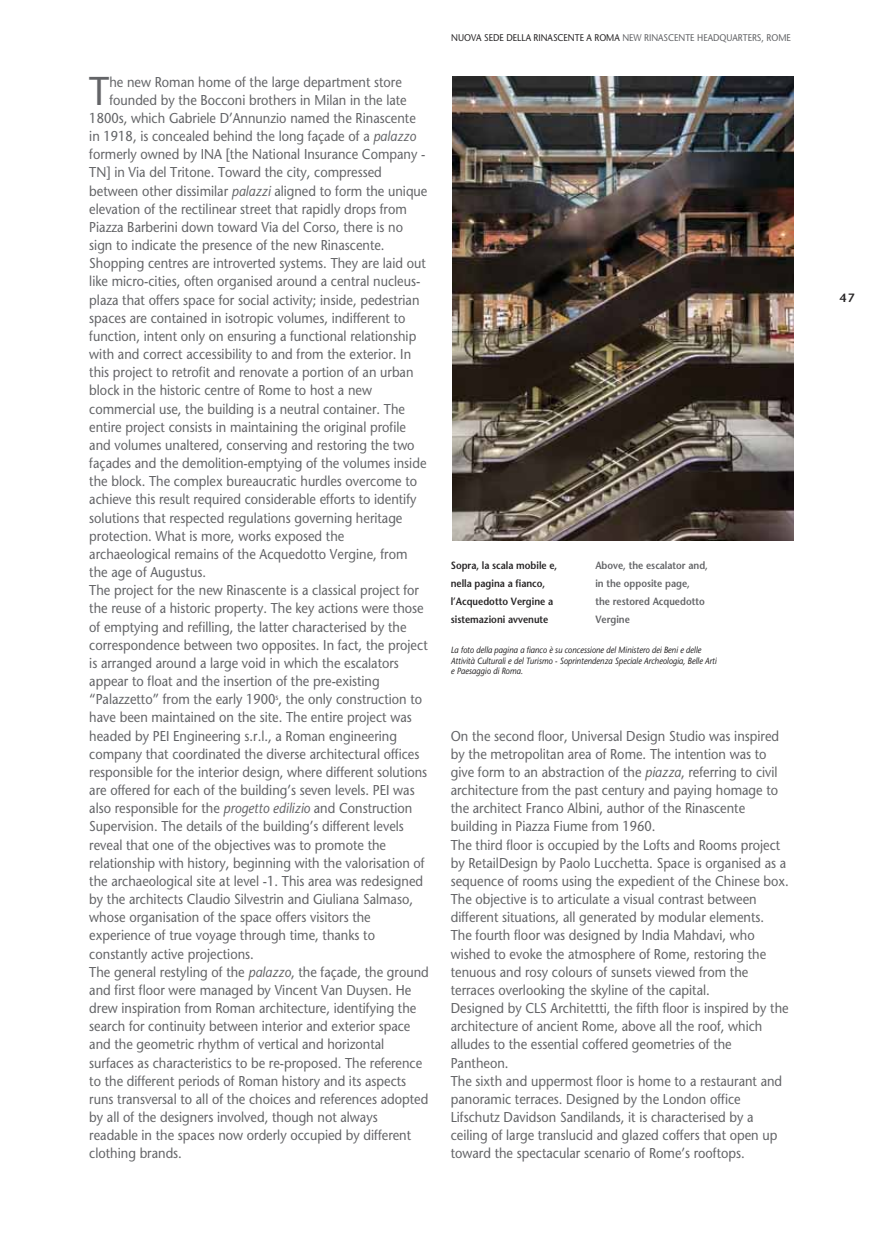
<style>
.page{position:relative;width:893px;height:1234px;background:#fff}
.page>*{position:absolute;margin:0;border:0;box-sizing:border-box;transform-origin:0 0}
.t1{font:500 40.2px "Stone Sans Std";color:#636467;scale:.9 1}
.t2{font:500 14.25px/18.1px "Stone Sans Std";color:#636467;scale:.9 1}
.t3{font:600 12px "Stone Sans Std";color:#262425}
.t4{font:600 10.5px/18px "Stone Sans Std";color:#262425;scale:.9 1}
.t5{font:600 10.5px/18px "Stone Sans Std";color:#636467;scale:.9 1}
.t6{font:500 9.75px "Stone Sans Std";color:#636467;scale:.9 1}
.t7{font:italic 500 9px/10.5px "Stone Sans Std";letter-spacing:-.005em;color:#262425;scale:.9 1}
.s1{font-style:italic}
.s2{color:#262425}
</style>
<div class="page">
<img style="left:453px;top:77px;width:340px;height:463px">
<h1 class="t1" style="left:89px;top:74px;width:24px">T</h1>
<p class="t2" style="left:109px;top:74px;width:326px">he new Roman home of the large department store</p>
<p class="t2" style="left:109px;top:92px;width:332px">founded by the Bocconi brothers in Milan in the late</p>
<p class="t2" style="left:89px;top:110px;width:364px">1800s, which Gabriele D’Annunzio named the Rinascente</p>
<p class="t2" style="left:89px;top:128px;width:364px">in 1918, is concealed behind the long façade of a <span class="s1">palazzo</span></p>
<p class="t2" style="left:89px;top:146px;width:375px">formerly owned by INA [the National Insurance Company -</p>
<p class="t2" style="left:89px;top:164px;width:327px">TN] in Via del Tritone. Toward the city, compressed</p>
<p class="t2" style="left:89px;top:183px;width:377px">between other dissimilar <span class="s1">palazzi</span> aligned to form the unique</p>
<p class="t2" style="left:89px;top:201px;width:354px">elevation of the rectilinear street that rapidly drops from</p>
<p class="t2" style="left:89px;top:219px;width:350px">Piazza Barberini down toward Via del Corso, there is no</p>
<p class="t2" style="left:89px;top:237px;width:330px">sign to indicate the presence of the new Rinascente.</p>
<p class="t2" style="left:89px;top:255px;width:375px">Shopping centres are introverted systems. They are laid out</p>
<p class="t2" style="left:89px;top:273px;width:369px">like micro-cities, often organised around a central nucleus-</p>
<p class="t2" style="left:89px;top:291px;width:368px">plaza that offers space for social activity; inside, pedestrian</p>
<p class="t2" style="left:89px;top:310px;width:353px">spaces are contained in isotropic volumes, indifferent to</p>
<p class="t2" style="left:89px;top:328px;width:365px">function, intent only on ensuring a functional relationship</p>
<p class="t2" style="left:89px;top:346px;width:359px">with and correct accessibility to and from the exterior. In</p>
<p class="t2" style="left:89px;top:364px;width:362px">this project to retrofit and renovate a portion of an urban</p>
<p class="t2" style="left:89px;top:382px;width:316px">block in the historic centre of Rome to host a new</p>
<p class="t2" style="left:89px;top:400px;width:352px">commercial use, the building is a neutral container. The</p>
<p class="t2" style="left:89px;top:419px;width:353px">entire project consists in maintaining the original profile</p>
<p class="t2" style="left:89px;top:437px;width:363px">and volumes unaltered, conserving and restoring the two</p>
<p class="t2" style="left:89px;top:455px;width:376px">façades and the demolition-emptying of the volumes inside</p>
<p class="t2" style="left:89px;top:473px;width:366px">the block. The complex bureaucratic hurdles overcome to</p>
<p class="t2" style="left:89px;top:491px;width:365px">achieve this result required considerable efforts to identify</p>
<p class="t2" style="left:89px;top:509px;width:349px">solutions that respected regulations governing heritage</p>
<p class="t2" style="left:89px;top:527px;width:285px">protection. What is more, works exposed the</p>
<p class="t2" style="left:89px;top:546px;width:355px">archaeological remains of the Acquedotto Vergine, from</p>
<p class="t2" style="left:89px;top:564px;width:131px">the age of Augustus.</p>
<p class="t2" style="left:89px;top:582px;width:368px">The project for the new Rinascente is a classical project for</p>
<p class="t2" style="left:89px;top:600px;width:373px">the reuse of a historic property. The key actions were those</p>
<p class="t2" style="left:89px;top:618px;width:354px">of emptying and refilling, the latter characterised by the</p>
<p class="t2" style="left:89px;top:636px;width:378px">correspondence between two opposites. In fact, the project</p>
<p class="t2" style="left:89px;top:655px;width:346px">is arranged around a large void in which the escalators</p>
<p class="t2" style="left:89px;top:673px;width:324px">appear to float and the insertion of the pre-existing</p>
<p class="t2" style="left:89px;top:691px;width:371px">“Palazzetto” from the early 1900<sup>s</sup>, the only construction to</p>
<p class="t2" style="left:89px;top:709px;width:360px">have been maintained on the site. The entire project was</p>
<p class="t2" style="left:89px;top:727px;width:343px">headed by PEI Engineering s.r.l., a Roman engineering</p>
<p class="t2" style="left:89px;top:745px;width:368px">company that coordinated the diverse architectural offices</p>
<p class="t2" style="left:89px;top:763px;width:377px">responsible for the interior design, where different solutions</p>
<p class="t2" style="left:89px;top:782px;width:363px">are offered for each of the building’s seven levels. PEI was</p>
<p class="t2" style="left:89px;top:800px;width:361px">also responsible for the <span class="s1">progetto edilizio</span> and Construction</p>
<p class="t2" style="left:89px;top:818px;width:351px">Supervision. The details of the building’s different levels</p>
<p class="t2" style="left:89px;top:836px;width:331px">reveal that one of the objectives was to promote the</p>
<p class="t2" style="left:89px;top:854px;width:374px">relationship with history, beginning with the valorisation of</p>
<p class="t2" style="left:89px;top:872px;width:372px">the archaeological site at level -1. This area was redesigned</p>
<p class="t2" style="left:89px;top:890px;width:361px">by the architects Claudio Silvestrin and Giuliana Salmaso,</p>
<p class="t2" style="left:89px;top:909px;width:314px">whose organisation of the space offers visitors the</p>
<p class="t2" style="left:89px;top:927px;width:319px">experience of true voyage through time, thanks to</p>
<p class="t2" style="left:89px;top:945px;width:184px">constantly active projections.</p>
<p class="t2" style="left:89px;top:963px;width:379px">The general restyling of the <span class="s1">palazzo</span>, the façade, the ground</p>
<p class="t2" style="left:89px;top:981px;width:359px">and first floor were managed by Vincent Van Duysen. He</p>
<p class="t2" style="left:89px;top:999px;width:365px">drew inspiration from Roman architecture, identifying the</p>
<p class="t2" style="left:89px;top:1018px;width:358px">search for continuity between interior and exterior space</p>
<p class="t2" style="left:89px;top:1036px;width:329px">and the geometric rhythm of vertical and horizontal</p>
<p class="t2" style="left:89px;top:1054px;width:371px">surfaces as characteristics to be re-proposed. The reference</p>
<p class="t2" style="left:89px;top:1072px;width:354px">to the different periods of Roman history and its aspects</p>
<p class="t2" style="left:89px;top:1090px;width:378px">runs transversal to all of the choices and references adopted</p>
<p class="t2" style="left:89px;top:1108px;width:322px">by all of the designers involved, though not always</p>
<p class="t2" style="left:89px;top:1126px;width:359px">readable in the spaces now orderly occupied by different</p>
<p class="t2" style="left:89px;top:1145px;width:104px">clothing brands.</p>
<p class="t6" style="left:451px;top:33px;width:379px"><span class="s2">NUOVA SEDE DELLA RINASCENTE A ROMA</span> NEW RINASCENTE HEADQUARTERS, ROME</p>
<p class="t4" style="left:451px;top:557px;width:120px">Sopra, la scala mobile e, nella pagina a fianco, l’Acquedotto Vergine a sistemazioni avvenute</p>
<p class="t5" style="left:595px;top:557px;width:127px">Above, the escalator and, in the opposite page,<br>the restored Acquedotto<br>Vergine</p>
<p class="t7" style="left:451px;top:645px;width:297px">La foto della pagina a fianco è su concessione del Ministero dei Beni e delle<br>Attività Culturali e del Turismo - Soprintendenza Speciale Archeologia, Belle Arti e Paesaggio di Roma.</p>
<p class="t2" style="left:451px;top:727px;width:377px">On the second floor, Universal Design Studio was inspired by the metropolitan area of Rome. The intention was to give form to an abstraction of the <span class="s1">piazza</span>, referring to civil architecture from the past century and paying homage to the architect Franco Albini, author of the Rinascente building in Piazza Fiume from 1960.<br>The third floor is occupied by the Lofts and Rooms project by RetailDesign by Paolo Lucchetta. Space is organised as a sequence of rooms using the expedient of the Chinese box.<br>The objective is to articulate a visual contrast between different situations, all generated by modular elements.<br>The fourth floor was designed by India Mahdavi, who wished to evoke the atmosphere of Rome, restoring the tenuous and rosy colours of sunsets viewed from the terraces overlooking the skyline of the capital.<br>Designed by CLS Architettti, the fifth floor is inspired by the architecture of ancient Rome, above all the roof, which alludes to the essential coffered geometries of the Pantheon.<br>The sixth and uppermost floor is home to a restaurant and panoramic terraces. Designed by the London office Lifschutz Davidson Sandilands, it is characterised by a ceiling of large translucid and glazed coffers that open up toward the spectacular scenario of Rome’s rooftops.</p>
<p class="t3" style="left:839px;top:292px;width:17px">47</p>
</div>
